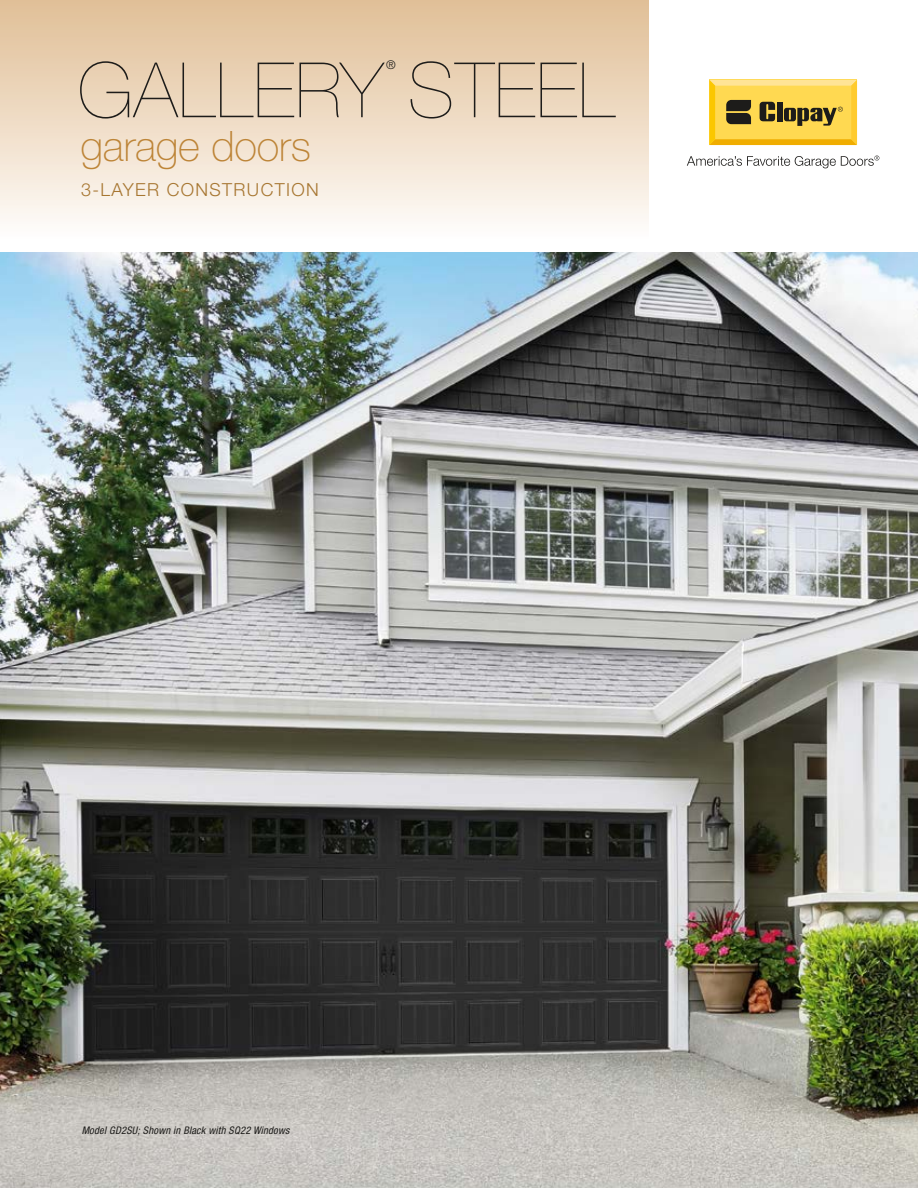
<style>
.page{position:relative;width:918px;height:1188px;background:#fff}
.page>*{position:absolute;margin:0;border:0;box-sizing:border-box;transform-origin:0 0}
.t1{font:200 76.5px "Helvetica Neue";letter-spacing:.01em;color:#1d1c1a}
.t2{font:100 42px "Helvetica Neue";letter-spacing:-.005em;color:#bd8437}
.t3{font:300 18px "Helvetica Neue";letter-spacing:.075em;color:#a77631}
.t4{font:300 12px "Helvetica Neue";color:#1d1c1a}
.t5{font:italic condensed 10.5px "Helvetica Neue";letter-spacing:.02em;color:#1d1c1a}
</style>
<div class="page">
<img style="left:0;top:252px;width:918px;height:936px">
<div style="left:0;top:0;width:648px;height:251px;background:linear-gradient(to bottom,#e0be94,#fff)"></div>
<svg style="left:687px;top:156px;width:192px;height:12px"></svg>
<svg style="left:709px;top:80px;width:148px;height:65px;background:#dbb843"></svg>
<p class="t4" style="left:386px;top:58px;width:11px">®</p>
<h1 class="t1" style="left:78px;top:46px;width:539px">GALLERY STEEL</h1>
<h2 class="t2" style="left:81px;top:122px;width:232px">garage doors</h2>
<h3 class="t3" style="left:81px;top:178px;width:239px">3-LAYER CONSTRUCTION</h3>
<p class="t5" style="left:82px;top:1124px;width:209px">Model GD2SU; Shown in Black with SQ22 Windows</p>
</div>
